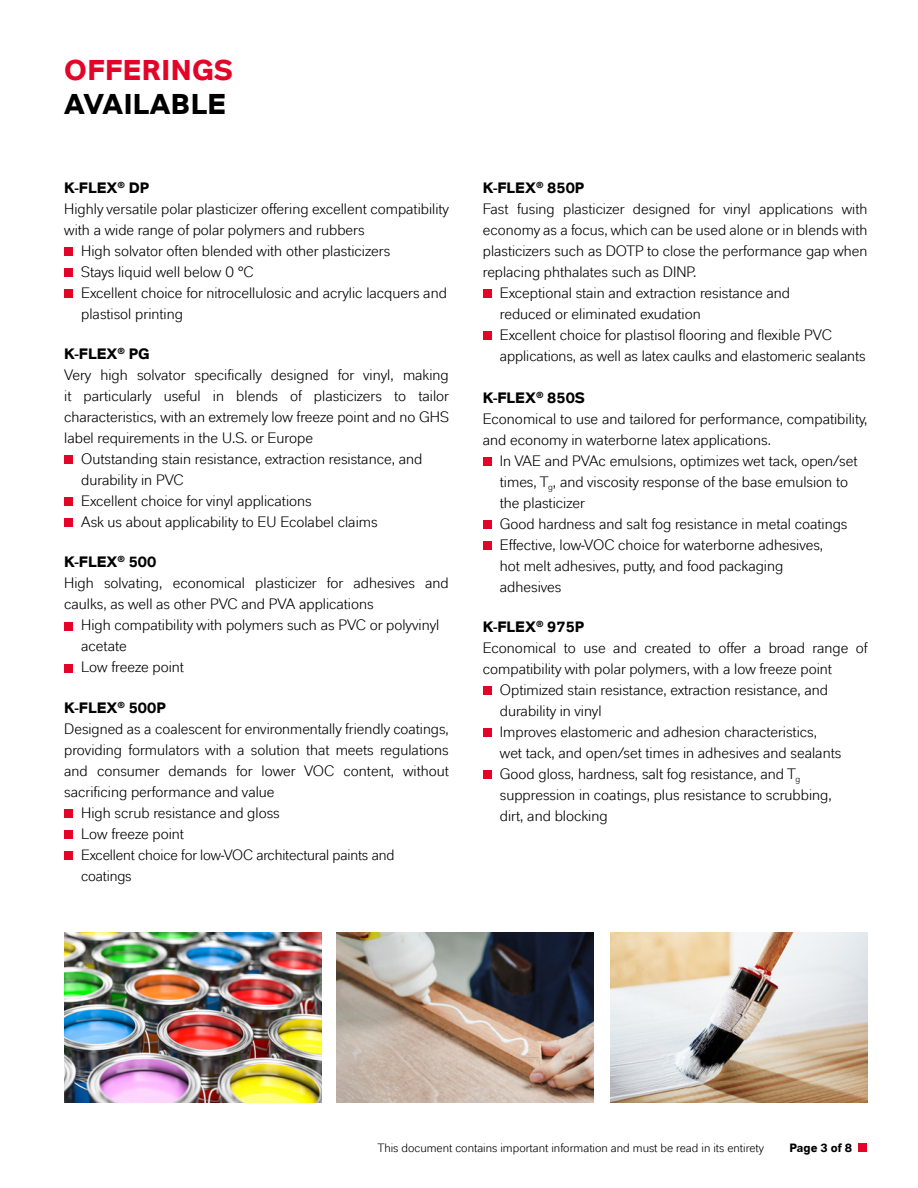
<style>
.page{position:relative;width:918px;height:1188px;background:#fff}
.page>*{position:absolute;margin:0;border:0;box-sizing:border-box;transform-origin:0 0}
.t1{font:700 28.5px/34.2px "Lanxess Global";letter-spacing:.015em;color:#e40428}
.Copy{font:15px/21px "Lanxess Global";color:#000}
.Copy-2{font:700 15px "Lanxess Global";color:#000}
.Copy-3{font:14.85px/21px "Lanxess Global";letter-spacing:-.01em;color:#000}
.t2{font:12px "Lanxess Global";color:#000}
.t3{font:700 12px "Lanxess Global";color:#000}
.s1{color:#000}
</style>
<div class="page">
<div style="left:858px;top:1143px;width:9px;height:9px;background:#e40428"></div>
<img style="left:336px;top:932px;width:258px;height:170px">
<img style="left:64px;top:932px;width:257px;height:170px">
<img style="left:610px;top:932px;width:257px;height:170px">
<div style="left:64px;top:248px;width:9px;height:8px;background:#e40428"></div>
<div style="left:64px;top:269px;width:9px;height:8px;background:#e40428"></div>
<div style="left:64px;top:290px;width:9px;height:8px;background:#e40428"></div>
<div style="left:64px;top:456px;width:9px;height:8px;background:#e40428"></div>
<div style="left:64px;top:498px;width:9px;height:8px;background:#e40428"></div>
<div style="left:64px;top:519px;width:9px;height:8px;background:#e40428"></div>
<div style="left:64px;top:622px;width:9px;height:8px;background:#e40428"></div>
<div style="left:64px;top:664px;width:9px;height:8px;background:#e40428"></div>
<div style="left:64px;top:809px;width:9px;height:9px;background:#e40428"></div>
<div style="left:64px;top:830px;width:9px;height:9px;background:#e40428"></div>
<div style="left:64px;top:851px;width:9px;height:9px;background:#e40428"></div>
<div style="left:483px;top:290px;width:8px;height:8px;background:#e40428"></div>
<div style="left:483px;top:332px;width:8px;height:8px;background:#e40428"></div>
<div style="left:483px;top:458px;width:8px;height:8px;background:#e40428"></div>
<div style="left:483px;top:521px;width:8px;height:8px;background:#e40428"></div>
<div style="left:483px;top:542px;width:8px;height:8px;background:#e40428"></div>
<div style="left:483px;top:687px;width:8px;height:8px;background:#e40428"></div>
<div style="left:483px;top:729px;width:8px;height:8px;background:#e40428"></div>
<div style="left:483px;top:771px;width:8px;height:8px;background:#e40428"></div>
<p class="t1" style="left:64px;top:53px;width:170px">OFFERINGS<br><span class="s1">AVAILABLE</span></p>
<p class="Copy-2" style="left:64px;top:179px;width:87px">K-FLEX<sup>®</sup> DP</p>
<p class="Copy" style="left:64px;top:198px;width:386px">Highly versatile polar plasticizer offering excellent compatibility with a wide range of polar polymers and rubbers</p>
<p class="Copy" style="left:81px;top:240px;width:310px">High solvator often blended with other plasticizers</p>
<p class="Copy" style="left:81px;top:261px;width:174px">Stays liquid well below 0 °C</p>
<p class="Copy" style="left:81px;top:282px;width:367px">Excellent choice for nitrocellulosic and acrylic lacquers and</p>
<p class="Copy" style="left:81px;top:303px;width:103px">plastisol printing</p>
<p class="Copy-2" style="left:64px;top:345px;width:87px">K-FLEX<sup>®</sup> PG</p>
<p class="Copy" style="left:64px;top:365px;width:386px;text-align:justify">Very high solvator specifically designed for vinyl, making it particularly useful in blends of plasticizers to tailor characteristics, with an extremely low freeze point and no GHS label requirements in the U.S. or Europe</p>
<p class="Copy" style="left:81px;top:449px;width:343px">Outstanding stain resistance, extraction resistance, and durability in PVC</p>
<p class="Copy" style="left:81px;top:491px;width:232px">Excellent choice for vinyl applications</p>
<p class="Copy" style="left:81px;top:512px;width:298px">Ask us about applicability to EU Ecolabel claims</p>
<p class="Copy-2" style="left:64px;top:553px;width:94px">K-FLEX<sup>®</sup> 500</p>
<p class="Copy" style="left:64px;top:573px;width:386px">High solvating, economical plasticizer for adhesives and caulks, as well as other PVC and PVA applications</p>
<p class="Copy" style="left:81px;top:615px;width:360px">High compatibility with polymers such as PVC or polyvinyl</p>
<p class="Copy" style="left:81px;top:636px;width:47px">acetate</p>
<p class="Copy" style="left:81px;top:657px;width:104px">Low freeze point</p>
<p class="Copy-2" style="left:64px;top:699px;width:103px">K-FLEX<sup>®</sup> 500P</p>
<p class="Copy" style="left:64px;top:718px;width:386px;text-align:justify">Designed as a coalescent for environmentally friendly coatings, providing formulators with a solution that meets regulations and consumer demands for lower VOC content, without sacrificing performance and value</p>
<p class="Copy" style="left:81px;top:802px;width:200px">High scrub resistance and gloss</p>
<p class="Copy" style="left:81px;top:823px;width:104px">Low freeze point</p>
<p class="Copy-3" style="left:81px;top:844px;width:315px">Excellent choice for low-VOC architectural paints and coatings</p>
<p class="Copy-2" style="left:483px;top:179px;width:103px">K-FLEX<sup>®</sup> 850P</p>
<p class="Copy" style="left:483px;top:198px;width:386px;text-align:justify">Fast fusing plasticizer designed for vinyl applications with economy as a focus, which can be used alone or in blends with plasticizers such as DOTP to close the performance gap when replacing phthalates such as DINP.</p>
<p class="Copy" style="left:500px;top:282px;width:292px">Exceptional stain and extraction resistance and</p>
<p class="Copy" style="left:500px;top:303px;width:202px">reduced or eliminated exudation</p>
<p class="Copy" style="left:500px;top:324px;width:333px">Excellent choice for plastisol flooring and flexible PVC</p>
<p class="Copy" style="left:500px;top:345px;width:367px">applications, as well as latex caulks and elastomeric sealants</p>
<p class="Copy-2" style="left:483px;top:389px;width:104px">K-FLEX<sup>®</sup> 850S</p>
<p class="Copy" style="left:483px;top:408px;width:386px">Economical to use and tailored for performance, compatibility, and economy in waterborne latex applications.</p>
<p class="Copy" style="left:500px;top:450px;width:359px">In VAE and PVAc emulsions, optimizes wet tack, open/set times, T<sub>g</sub>, and viscosity response of the base emulsion to the plasticizer</p>
<p class="Copy" style="left:500px;top:513px;width:349px">Good hardness and salt fog resistance in metal coatings</p>
<p class="Copy" style="left:500px;top:534px;width:325px">Effective, low-VOC choice for waterborne adhesives,</p>
<p class="Copy" style="left:500px;top:555px;width:285px">hot melt adhesives, putty, and food packaging adhesives</p>
<p class="Copy-2" style="left:483px;top:618px;width:103px">K-FLEX<sup>®</sup> 975P</p>
<p class="Copy" style="left:483px;top:638px;width:386px">Economical to use and created to offer a broad range of compatibility with polar polymers, with a low freeze point</p>
<p class="Copy" style="left:500px;top:680px;width:330px">Optimized stain resistance, extraction resistance, and</p>
<p class="Copy" style="left:500px;top:701px;width:103px">durability in vinyl</p>
<p class="Copy" style="left:500px;top:722px;width:319px">Improves elastomeric and adhesion characteristics,</p>
<p class="Copy" style="left:500px;top:743px;width:343px">wet tack, and open/set times in adhesives and sealants</p>
<p class="Copy" style="left:500px;top:764px;width:333px">Good gloss, hardness, salt fog resistance, and T<sub>g </sub>suppression in coatings, plus resistance to scrubbing, dirt, and blocking</p>
<p class="t2" style="left:377px;top:1141px;width:388px">This document contains important information and must be read in its entirety</p>
<p class="t3" style="left:790px;top:1141px;width:64px">Page 3 of 8</p>
</div>
